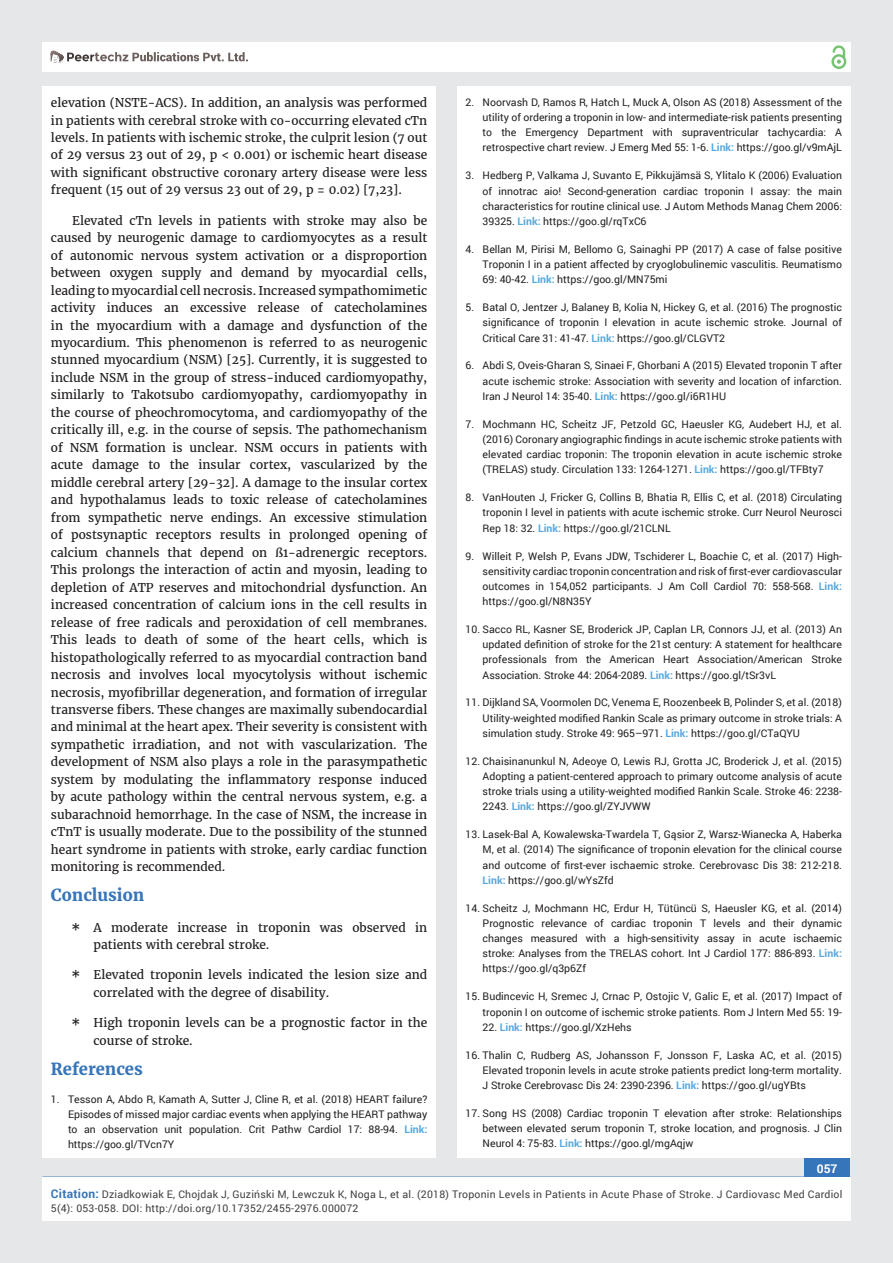
<style>
.page{position:relative;width:893px;height:1263px;background:#e6e7e8}
.page>*{position:absolute;margin:0;border:0;box-sizing:border-box;transform-origin:0 0}
.t1{font:700 16.5px "Merriweather";color:#3675b9}
.t2{font:12px/17.5px "Merriweather";color:#231f20}
.t3{font:700 12px "Roboto";color:#fff}
.t4{font:10.5px/15.1px "Roboto";color:#231f20;text-align:justify}
.t5{font:10.5px/13.5px "Roboto";letter-spacing:.02em;color:#404041}
.s1{font-family:"MS Gothic";font-size:15px}
.s2{font-weight:700;color:#56a8dd}
.s3{font-weight:700;font-size:12px;color:#3675b9}
</style>
<div class="page">
<div style="left:42px;top:43px;width:808px;height:29px;background:#fff"></div>
<div style="left:831px;top:54px;width:15px;height:15px;border:2px solid #75c273;border-radius:50%"></div>
<svg style="left:831px;top:45px;width:15px;height:19px"></svg>
<div style="left:804px;top:1157px;width:46px;height:43px;background:#3675b9"></div>
<svg style="left:49px;top:50px;width:199px;height:14px"></svg>
<div style="left:42px;top:1177px;width:809px;height:43px;background:#fff"></div>
<div style="left:42px;top:87px;width:394px;height:1071px;background:#fff"></div>
<div style="left:457px;top:87px;width:393px;height:1071px;background:#fff"></div>
<p class="t2" style="left:51px;top:94px;width:378px;text-align:justify">elevation (NSTE-ACS). In addition, an analysis was performed in patients with cerebral stroke with co-occurring elevated cTn levels. In patients with ischemic stroke, the culprit lesion (7 out of 29 versus 23 out of 29, p &lt; 0.001) or ischemic heart disease with significant obstructive coronary artery disease were less frequent (15 out of 29 versus 23 out of 29, p = 0.02) [7, 23].</p>
<p class="t2" style="left:51px;top:212px;width:378px;text-align:justify;text-indent:21px">Elevated cTn levels in patients with stroke may also be caused by neurogenic damage to cardiomyocytes as a result of autonomic nervous system activation or a d isproportion between oxygen supply and demand by myocardial cells, leading to myocardial cell necrosis. Increased sympathomimetic activity induces an excessive release of catecholamines in the myocardium with a damage and dysfunction of the myocardium. This phenomenon is referred to as neurogenic stunned myocardium (NSM) [25]. Currently, it is suggested to include NSM in the group of stress-induced cardiomyopathy, similarly to Takotsubo cardiomyopathy, cardiomyopathy in the course of pheochromocytoma, and cardiomyopathy of the critically ill, e.g. in the course of sepsis. The pathomechanism of NSM formation is unclear. NSM occurs in patients with acute damage to the insular cortex, vascularized by the middle cerebral artery [29-32]. A damage to the insular cortex and hypothalamus leads to toxic release of catecholamines from sympathetic nerve endings. An excessive stimulation of postsynaptic receptors results in prolonged opening of calcium channels that depend on ß1-adrenergic receptors.<br>This prolongs the interaction of actin and myosin, leading to depletion of ATP reserves and mitochondrial dysfunction. An increased concentration of calcium ions in the cell results in release of free radicals and peroxidation of cell membranes.<br>This leads to death of some of the heart cells, which is histopathologically referred to as myocardial contraction band necrosis and involves local myocytolysis without ischemic necrosis, myofibrillar degeneration, and formation of irregular transverse fibers. These changes are maximally subendocardial and minimal at the heart apex. Their severity is consistent with sympathetic irradiation, and not with vascularization. The development of NSM also plays a role in the parasympathetic system by modulating the inflammatory response induced by acute pathology within the central nervous system, e.g. a subarachnoid hemorrhage. In the case of NSM, the increase in cTnT is usually moderate. Due to the possibility of the stunned heart syndrome in patients with stroke, early cardiac function monitoring is recommended.</p>
<h1 class="t1" style="left:51px;top:885px;width:95px">Conclusion</h1>
<p class="t2" style="left:94px;top:919px;width:335px;text-indent:-21px"><span class="s1">*</span> A moderate increase in troponin was observed in patients with cerebral stroke.</p>
<p class="t2" style="left:94px;top:966px;width:335px;text-indent:-21px"><span class="s1">*</span> Elevated troponin levels indicated the lesion size and correlated with the degree of disability.</p>
<p class="t2" style="left:94px;top:1014px;width:335px;text-indent:-21px"><span class="s1">*</span> High troponin levels can be a prognostic factor in the course of stroke.</p>
<h1 class="t1" style="left:51px;top:1059px;width:93px">References</h1>
<p class="t4" style="left:68px;top:1092px;width:361px;text-indent:-17px">1. Tesson A, Abdo R, Kamath A, Sutter J, Cline R, et al. (2018) HEART failure?<br>Episodes of missed major cardiac events when applying the HEART pathway to an observation unit population. Crit Pathw Cardiol 17: 88-94. <span class="s2">Link: </span>https://goo.gl/TVcn7Y</p>
<p class="t4" style="left:483px;top:95px;width:361px;text-indent:-17px">2. Noorvash D, Ramos R, Hatch L, Muck A, Olson AS (2018) Assessment of the utility of ordering a troponin in low- and intermediate-risk patients presenting to the Emergency Department with supraventricular tachycardia: A retrospective chart review. J Emerg Med 55: 1-6. <span class="s2">Link:</span> https://goo.gl/v9mAjL</p>
<p class="t4" style="left:483px;top:168px;width:361px;text-indent:-17px">3. Hedberg P, Valkama J, Suvanto E, Pikkujämsä S, Ylitalo K (2006) Evaluation of innotrac aio! Second-generation cardiac troponin I assay: the main characteristics for routine clinical use. J Autom Methods Manag Chem 2006:<br>39325. <span class="s2">Link:</span> https://goo.gl/rqTxC6</p>
<p class="t4" style="left:483px;top:241px;width:361px;text-indent:-17px">4. Bellan M, Pirisi M, Bellomo G, Sainaghi PP (2017) A case of false positive Troponin I in a patient affected by cryoglobulinemic vasculitis. Reumatismo 69: 40-42. <span class="s2">Link:</span> https://goo.gl/MN75mi</p>
<p class="t4" style="left:483px;top:299px;width:361px;text-indent:-17px">5. Batal O, Jentzer J, Balaney B, Kolia N, Hickey G, et al. (2016) The prognostic significance of troponin I elevation in acute ischemic stroke. Journal of Critical Care 31: 41-47. <span class="s2">Link:</span> https://goo.gl/CLGVT2</p>
<p class="t4" style="left:483px;top:358px;width:361px;text-indent:-17px">6. Abdi S, Oveis-Gharan S, Sinaei F, Ghorbani A (2015) Elevated troponin T after acute ischemic stroke: Association with severity and location of infarction.<br>Iran J Neurol 14: 35-40. <span class="s2">Link:</span> https://goo.gl/i6R1HU</p>
<p class="t4" style="left:483px;top:416px;width:361px;text-indent:-17px">7. Mochmann HC, Scheitz JF, Petzold GC, Haeusler KG, Audebert HJ, et al. (2016) Coronary angiographic findings in acute ischemic stroke patients with elevated cardiac troponin: The troponin elevation in acute ischemic stroke (TRELAS) study. Circulation 133: 1264-1271. <span class="s2">Link:</span> https://goo.gl/TFBty7</p>
<p class="t4" style="left:483px;top:490px;width:361px;text-indent:-17px">8. VanHouten J, Fricker G, Collins B, Bhatia R, Ellis C, et al. (2018) Circulating troponin I level in patients with acute ischemic stroke. Curr Neurol Neurosci Rep 18: 32. <span class="s2">Link:</span> https://goo.gl/21CLNL</p>
<p class="t4" style="left:483px;top:548px;width:361px;text-indent:-17px">9. Willeit P, Welsh P, Evans JDW, Tschiderer L, Boachie C, et al. (2017) High&shy;sensitivity cardiac troponin concentration and risk of first-ever cardiovascular outcomes in 154,052 participants. J Am Coll Cardiol 70: 558-568. <span class="s2">Link: </span>https://goo.gl/N8N35Y</p>
<p class="t4" style="left:483px;top:621px;width:361px;text-indent:-17px">10. Sacco RL, Kasner SE, Broderick JP, Caplan LR, Connors JJ, et al. (2013) An updated definition of stroke for the 21st century: A statement for healthcare professionals from the American Heart Association/American Stroke Association. Stroke 44: 2064-2089. <span class="s2">Link:</span> https://goo.gl/tSr3vL</p>
<p class="t4" style="left:483px;top:695px;width:361px;text-indent:-17px">11. Dijkland SA, Voormolen DC, Venema E, Roozenbeek B, Polinder S, et al. (2018)<br>Utility-weighted modified Rankin Scale as primary outcome in stroke trials: A simulation study. Stroke 49: 965–971. <span class="s2">Link:</span> https://goo.gl/CTaQYU</p>
<p class="t4" style="left:483px;top:753px;width:361px;text-indent:-17px">12. Chaisinanunkul N, Adeoye O, Lewis RJ, Grotta JC, Broderick J, et al. (2015)<br>Adopting a patient-centered approach to primary outcome analysis of acute stroke trials using a utility-weighted modified Rankin Scale. Stroke 46: 2238- 2243. <span class="s2">Link:</span> https://goo.gl/ZYJVWW</p>
<p class="t4" style="left:483px;top:827px;width:361px;text-indent:-17px">13. Lasek-Bal A, Kowalewska-Twardela T, Gąsior Z, Warsz-Wianecka A, Haberka M, et al. (2014) The significance of troponin elevation for the clinical course and outcome of first-ever ischaemic stroke. Cerebrovasc Dis 38: 212-218.<br><span class="s2">Link:</span> https://goo.gl/wYsZfd</p>
<p class="t4" style="left:483px;top:900px;width:361px;text-indent:-17px">14. Scheitz J, Mochmann HC, Erdur H, Tütüncü S, Haeusler KG, et al. (2014)<br>Prognostic relevance of cardiac troponin T levels and their dynamic changes measured with a high-sensitivity assay in acute ischaemic stroke: Analyses from the TRELAS cohort. Int J Cardiol 177: 886-893. <span class="s2">Link: </span>https://goo.gl/q3p6Zf</p>
<p class="t4" style="left:466px;top:989px;width:378px;text-align:right">15. Budincevic H, Sremec J, Crnac P, Ostojic V, Galic E, et al. (2017) Impact of troponin I on outcome of ischemic stroke patients. Rom J Intern Med 55: 19-</p>
<p class="t4" style="left:483px;top:1019px;width:151px">22. <span class="s2">Link:</span> https://goo.gl/XzHehs</p>
<p class="t4" style="left:483px;top:1047px;width:361px;text-indent:-17px">16. Thalin C, Rudberg AS, Johansson F, Jonsson F, Laska AC, et al. (2015)<br>Elevated troponin levels in acute stroke patients predict long-term mortality.<br>J Stroke Cerebrovasc Dis 24: 2390-2396. <span class="s2">Link:</span> https://goo.gl/ugYBts</p>
<p class="t4" style="left:483px;top:1105px;width:361px;text-indent:-17px">17. Song HS (2008) Cardiac troponin T elevation after stroke: Relationships between elevated serum troponin T, stroke location, and prognosis. J Clin Neurol 4: 75-83. <span class="s2">Link:</span> https://goo.gl/mgAqjw</p>
<p class="t3" style="left:817px;top:1161px;width:22px">057</p>
<p class="t5" style="left:51px;top:1188px;width:793px"><span class="s3">Citation:</span> Dziadkowiak E, Chojdak J, Guziński M, Lewczuk K, Noga L, et al. (2018) Troponin Levels in Patients in Acute Phase of Stroke. J Cardiovasc Med Cardiol<br>5(4): 053-058. DOI: http://doi.org/10.17352/2455-2976.000072</p>
</div>
